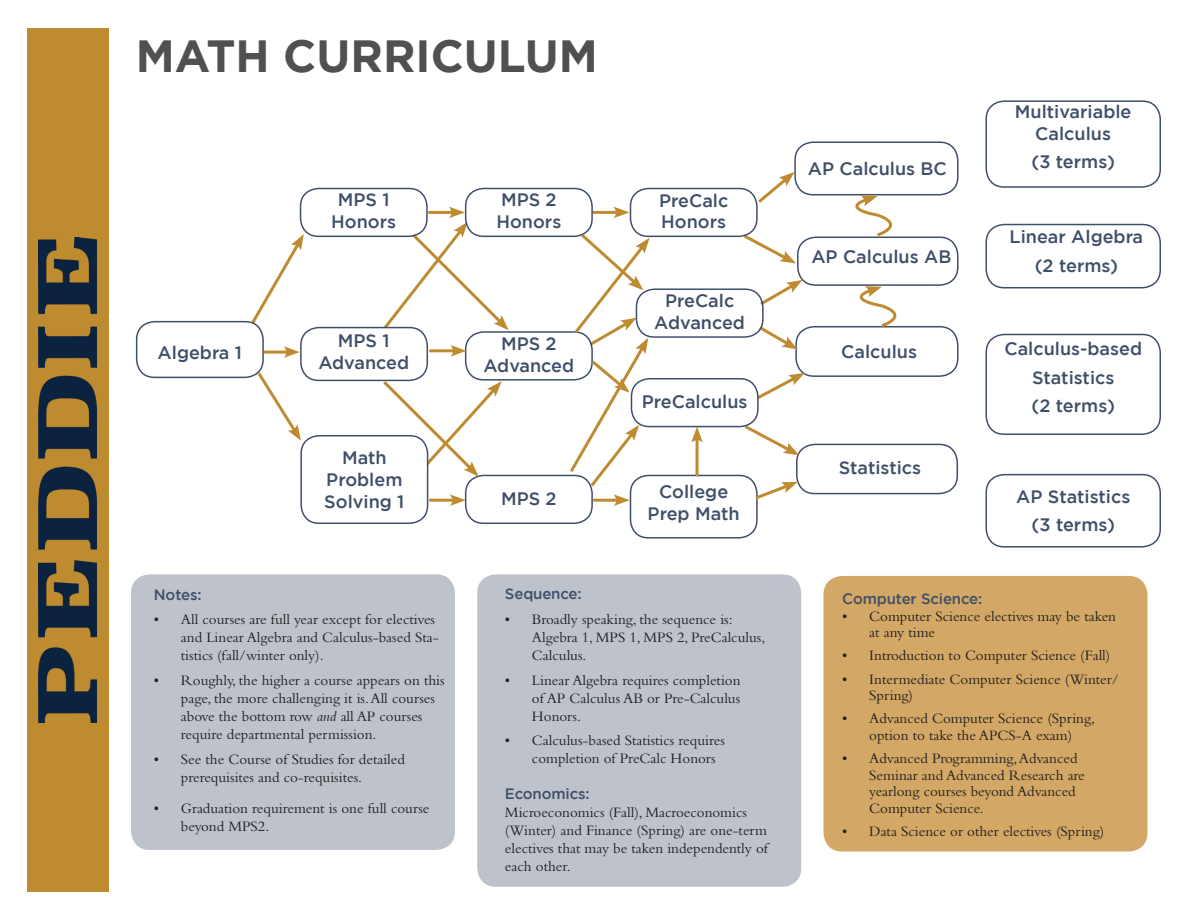
<style>
.page{position:relative;width:1188px;height:918px;background:#fff}
.page>*{position:absolute;margin:0;border:0;box-sizing:border-box;transform-origin:0 0}
.t1{font:700 45px "Gotham";color:#505052}
.t2{font:500 18px/21.6px "Gotham";color:#404f69;text-align:center}
.t3{font:15px/18px "Bembo";color:#231f20}
.t4{font:500 15px "Gotham";letter-spacing:-.01em;color:#404f69}
.s1{font-style:italic}
</style>
<div class="page">
<div style="left:824px;top:577px;width:323px;height:274px;background:#d3a765;border-radius:18px"></div>
<div style="left:824px;top:576px;width:324px;height:276px;border:2px solid #d3a765;border-radius:18px"></div>
<div style="left:132px;top:575px;width:322px;height:274px;background:#bec2cb;border-radius:18px"></div>
<div style="left:131px;top:574px;width:324px;height:276px;border:2px solid #6e778c;border-radius:18px"></div>
<div style="left:986px;top:100px;width:175px;height:88px;border:2px solid #404f69;border-radius:18px"></div>
<div style="left:478px;top:575px;width:322px;height:311px;background:#bec2cb;border-radius:18px"></div>
<div style="left:477px;top:574px;width:324px;height:313px;border:2px solid #6e778c;border-radius:18px"></div>
<div style="left:630px;top:475px;width:128px;height:64px;border:2px solid #404f69;border-radius:18px"></div>
<div style="left:795px;top:326px;width:163px;height:51px;border:2px solid #404f69;border-radius:18px"></div>
<div style="left:797px;top:237px;width:161px;height:49px;border:2px solid #404f69;border-radius:18px"></div>
<div style="left:794px;top:141px;width:164px;height:54px;border:2px solid #404f69;border-radius:18px"></div>
<div style="left:986px;top:224px;width:175px;height:64px;border:2px solid #404f69;border-radius:18px"></div>
<div style="left:986px;top:474px;width:175px;height:74px;border:2px solid #404f69;border-radius:18px"></div>
<div style="left:796px;top:444px;width:162px;height:50px;border:2px solid #404f69;border-radius:18px"></div>
<hr style="left:593px;top:211px;width:26px;height:3px;background:#be8b31">
<svg style="left:613px;top:207px;width:16px;height:11px"></svg>
<svg style="left:758px;top:172px;width:37px;height:31px"></svg>
<hr style="left:696px;top:437px;width:3px;height:39px;background:#be8b31">
<svg style="left:691px;top:427px;width:12px;height:16px"></svg>
<svg style="left:255px;top:369px;width:46px;height:72px"></svg>
<hr style="left:429px;top:499px;width:26px;height:3px;background:#be8b31">
<svg style="left:450px;top:494px;width:15px;height:12px"></svg>
<svg style="left:741px;top:422px;width:58px;height:33px"></svg>
<svg style="left:250px;top:234px;width:54px;height:93px"></svg>
<div style="left:300px;top:435px;width:128px;height:89px;border:2px solid #404f69;border-radius:18px"></div>
<div style="left:137px;top:322px;width:126px;height:55px;background:#fff;border-radius:18px"></div>
<div style="left:136px;top:321px;width:128px;height:57px;border:2px solid #404f69;border-radius:18px"></div>
<div style="left:146px;top:346px;width:108px;height:28px;background:#fff"></div>
<div style="left:465px;top:475px;width:128px;height:49px;border:2px solid #404f69;border-radius:18px"></div>
<svg style="left:754px;top:373px;width:51px;height:26px"></svg>
<div style="left:465px;top:331px;width:128px;height:50px;border:2px solid #404f69;border-radius:18px"></div>
<svg style="left:381px;top:207px;width:128px;height:125px"></svg>
<div style="left:300px;top:188px;width:128px;height:49px;border:2px solid #404f69;border-radius:18px"></div>
<div style="left:465px;top:188px;width:128px;height:49px;border:2px solid #404f69;border-radius:18px"></div>
<svg style="left:744px;top:232px;width:52px;height:31px"></svg>
<div style="left:630px;top:188px;width:128px;height:49px;border:2px solid #404f69;border-radius:18px"></div>
<svg style="left:843px;top:286px;width:68px;height:43px"></svg>
<svg style="left:839px;top:195px;width:68px;height:43px"></svg>
<div style="left:986px;top:334px;width:175px;height:101px;border:2px solid #404f69;border-radius:18px"></div>
<div style="left:631px;top:378px;width:128px;height:49px;border:2px solid #404f69;border-radius:18px"></div>
<svg style="left:567px;top:231px;width:83px;height:275px"></svg>
<svg style="left:752px;top:482px;width:46px;height:20px"></svg>
<svg style="left:757px;top:280px;width:46px;height:24px"></svg>
<svg style="left:756px;top:326px;width:42px;height:24px"></svg>
<div style="left:301px;top:328px;width:126px;height:52px;background:#fff;border-radius:18px"></div>
<div style="left:300px;top:327px;width:128px;height:54px;border:2px solid #404f69;border-radius:18px"></div>
<div style="left:310px;top:334px;width:108px;height:43px;background:#fff"></div>
<hr style="left:429px;top:349px;width:27px;height:3px;background:#be8b31">
<svg style="left:450px;top:345px;width:16px;height:12px"></svg>
<svg style="left:380px;top:378px;width:122px;height:103px"></svg>
<div style="left:636px;top:288px;width:128px;height:50px;border:2px solid #404f69;border-radius:18px"></div>
<hr style="left:264px;top:351px;width:25px;height:3px;background:#be8b31">
<svg style="left:284px;top:346px;width:16px;height:12px"></svg>
<div style="left:27px;top:28px;width:81px;height:864px;background:#be8b31"></div>
<img style="left:39px;top:237px;width:58px;height:485px">
<p class="t1" style="left:136px;top:30px;width:464px">MATH CURRICULUM</p>
<p class="t2" style="left:158px;top:341px;width:86px">Algebra 1</p>
<p class="t2" style="left:338px;top:188px;width:53px">MPS 1</p>
<p class="t2" style="left:331px;top:210px;width:66px">Honors</p>
<p class="t2" style="left:338px;top:329px;width:53px">MPS 1</p>
<p class="t2" style="left:318px;top:351px;width:92px">Advanced</p>
<p class="t2" style="left:342px;top:447px;width:46px">Math</p>
<p class="t2" style="left:324px;top:468px;width:82px;text-align:left">Problem<br>Solving 1</p>
<p class="t2" style="left:501px;top:188px;width:57px">MPS 2</p>
<p class="t2" style="left:496px;top:210px;width:66px">Honors</p>
<p class="t2" style="left:501px;top:333px;width:57px">MPS 2</p>
<p class="t2" style="left:484px;top:354px;width:92px">Advanced</p>
<p class="t2" style="left:501px;top:487px;width:57px">MPS 2</p>
<p class="t2" style="left:659px;top:189px;width:71px">PreCalc</p>
<p class="t2" style="left:661px;top:211px;width:66px">Honors</p>
<p class="t2" style="left:665px;top:290px;width:71px">PreCalc</p>
<p class="t2" style="left:654px;top:312px;width:92px">Advanced</p>
<p class="t2" style="left:808px;top:158px;width:141px">AP Calculus BC</p>
<p class="t2" style="left:811px;top:245px;width:142px">AP Calculus AB</p>
<p class="t2" style="left:841px;top:340px;width:77px">Calculus</p>
<p class="t2" style="left:1015px;top:100px;width:118px">Multivariable<br>Calculus</p>
<p class="t2" style="left:1031px;top:150px;width:85px">(3 terms)</p>
<p class="t2" style="left:1010px;top:226px;width:135px">Linear Algebra</p>
<p class="t2" style="left:1035px;top:254px;width:85px">(2 terms)</p>
<p class="t2" style="left:1004px;top:338px;width:139px">Calculus-based</p>
<p class="t2" style="left:1032px;top:366px;width:84px">Statistics</p>
<p class="t2" style="left:642px;top:391px;width:107px">PreCalculus</p>
<p class="t2" style="left:1032px;top:395px;width:85px">(2 terms)</p>
<p class="t2" style="left:659px;top:480px;width:71px">College</p>
<p class="t2" style="left:648px;top:502px;width:94px">Prep Math</p>
<p class="t2" style="left:839px;top:457px;width:84px">Statistics</p>
<p class="t2" style="left:1016px;top:485px;width:116px">AP Statistics</p>
<p class="t2" style="left:1032px;top:514px;width:85px">(3 terms)</p>
<p class="t4" style="left:154px;top:586px;width:49px">Notes:</p>
<p class="t3" style="left:181px;top:610px;width:259px;text-indent:-27px">• All courses are full year except for electives and Linear Algebra and Calculus-based Sta&shy;tistics (fall/winter only).</p>
<p class="t3" style="left:181px;top:671px;width:265px;text-indent:-27px">• Roughly, the higher a course appears on this page, the more challenging it is. All courses above the bottom row <span class="s1">and</span> all AP courses require departmental permission.</p>
<p class="t3" style="left:181px;top:750px;width:225px;text-indent:-27px">• See the Course of Studies for detailed prerequisites and co-requisites.</p>
<p class="t3" style="left:181px;top:799px;width:250px;text-indent:-27px">• Graduation requirement is one full course beyond MPS2.</p>
<p class="t4" style="left:505px;top:585px;width:78px">Sequence:</p>
<p class="t3" style="left:532px;top:610px;width:235px;text-indent:-27px">• Broadly speaking, the sequence is:<br>Algebra 1, MPS 1, MPS 2, PreCalculus,<br>Calculus.</p>
<p class="t3" style="left:532px;top:671px;width:210px;text-align:justify;text-indent:-27px">• Linear Algebra requires completion of AP Calculus AB or Pre-Calculus Honors.</p>
<p class="t3" style="left:532px;top:731px;width:194px;text-indent:-27px">• Calculus-based Statistics requires completion of PreCalc Honors</p>
<p class="t4" style="left:505px;top:785px;width:86px">Economics:</p>
<p class="t3" style="left:505px;top:803px;width:265px">Microeconomics (Fall), Macroeconomics (Winter) and Finance (Spring) are one-term electives that may be taken independently of each other.</p>
<p class="t4" style="left:842px;top:590px;width:142px">Computer Science:</p>
<p class="t3" style="left:869px;top:607px;width:248px;line-height:16.5px;text-indent:-27px">• Computer Science electives may be taken at any time</p>
<p class="t3" style="left:842px;top:646px;width:270px">• Introduction to Computer Science (Fall)</p>
<p class="t3" style="left:869px;top:670px;width:251px;line-height:16.5px;text-indent:-27px">• Intermediate Computer Science (Winter/<br>Spring)</p>
<p class="t3" style="left:842px;top:710px;width:254px;line-height:16.5px;text-align:center">• Advanced Computer Science (Spring, option to take the APCS-A exam)</p>
<p class="t3" style="left:869px;top:750px;width:217px;line-height:16.5px;text-indent:-27px">• Advanced Programming, Advanced<br>Seminar and Advanced Research are yearlong courses beyond Advanced<br>Computer Science.</p>
<p class="t3" style="left:842px;top:822px;width:264px">• Data Science or other electives (Spring)</p>
</div>
